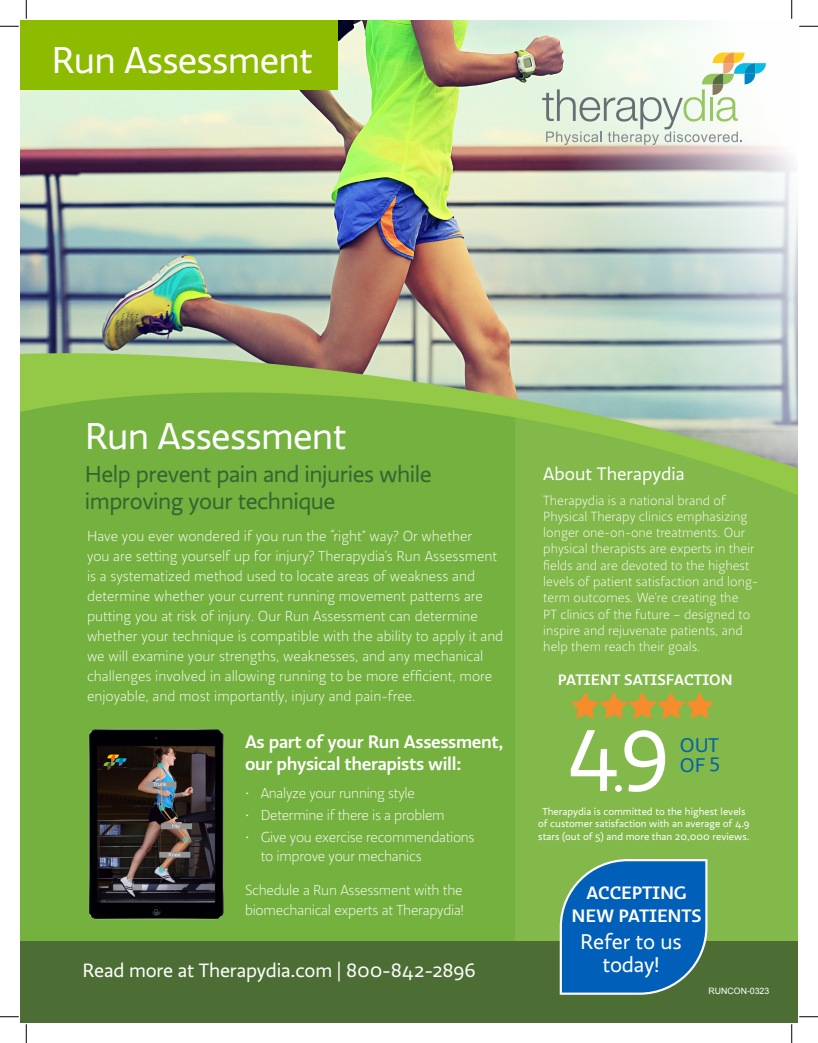
<style>
.page{position:relative;width:818px;height:1043px;background:#fff}
.page>*{position:absolute;margin:0;border:0;box-sizing:border-box;transform-origin:0 0}
.t1{font:88.75px "Ratio";color:#fff}
.t2{font:38.75px "Ratio";letter-spacing:-.02em;color:#fff}
.t3{font:23.75px/27.5px "Ratio";letter-spacing:-.02em;color:#363}
.t4{font:22.12px/23.2px "Ratio";letter-spacing:-.01em;color:#fff;text-align:center}
.t5{font:20.62px/19.6px "Ratio";color:#0163a8}
.t6{font:20px "Ratio";letter-spacing:-.01em;color:#fff}
.t7{font:500 18.75px/21.8px "Ratio";letter-spacing:-.02em;color:#fff}
.t8{font:18.75px "Ratio";color:#fff}
.t9{font:500 18.62px/23.2px "Ratio";letter-spacing:-.01em;color:#fff;text-align:center}
.t10{font:500 15.75px "Ratio";color:#fff}
.t11{font:300 15px/20px "Ratio";color:#fff}
.t12{font:300 15px/18.9px "Ratio";letter-spacing:-.02em;color:#fff}
.t13{font:300 13.75px/16.2px "Ratio";color:#fff}
.t14{font:10.5px/12.6px "Ratio";color:#fff;text-align:center}
.t15{font:8.75px "Arial";color:#fff}
</style>
<div class="page">
<img style="left:21px;top:21px;width:776px;height:303px">
<div style="left:21px;top:772px;width:494px;height:169px;background:#75b13f"></div>
<div style="left:515px;top:772px;width:282px;height:169px;background:#83b84a"></div>
<svg style="left:21px;top:324px;width:776px;height:448px;background:#83b452"></svg>
<svg style="left:542px;top:53px;width:223px;height:92px"></svg>
<div style="left:21px;top:941px;width:776px;height:81px;background:#4c6e34"></div>
<div style="left:21px;top:21px;width:317px;height:69px;background:#8dbb00"></div>
<img style="left:79px;top:719px;width:149px;height:218px">
<svg style="left:558px;top:858px;width:150px;height:137px;background:#176cab"></svg>
<svg style="left:571px;top:692px;width:142px;height:26px;background:#b7a43b"></svg>
<svg style="left:615px;top:785px;width:6px;height:6px"></svg>
<svg style="left:0;top:25px;width:19px;height:2px"></svg>
<svg style="left:799px;top:25px;width:19px;height:2px"></svg>
<svg style="left:0;top:1016px;width:19px;height:1px"></svg>
<svg style="left:799px;top:1016px;width:19px;height:1px"></svg>
<svg style="left:25px;top:0;width:2px;height:19px"></svg>
<svg style="left:25px;top:1024px;width:2px;height:18px"></svg>
<svg style="left:791px;top:0;width:1px;height:19px"></svg>
<svg style="left:791px;top:1024px;width:1px;height:18px"></svg>
<h2 class="t2" style="left:51px;top:38px;width:263px">Run Assessment</h2>
<h2 class="t2" style="left:85px;top:414px;width:263px">Run Assessment</h2>
<h3 class="t3" style="left:85px;top:460px;width:348px">Help prevent pain and injuries while improving your technique</h3>
<p class="t11" style="left:87px;top:526px;width:418px">Have you ever wondered if you run the “right” way? Or whether<br>you are setting yourself up for injury? Therapydia’s Run Assessment is a systematized method used to locate areas of weakness and determine whether your current running movement patterns are putting you at risk of injury. Our Run Assessment can determine whether your technique is compatible with the ability to apply it and we will examine your strengths, weaknesses, and any mechanical challenges involved in allowing running to be more efficient, more enjoyable, and most importantly, injury and pain-free.</p>
<p class="t7" style="left:245px;top:730px;width:260px">As part of your Run Assessment, our physical therapists will:</p>
<p class="t12" style="left:245px;top:783px;width:171px">• Analyze your running style</p>
<p class="t12" style="left:245px;top:805px;width:201px">• Determine if there is a problem</p>
<p class="t12" style="left:261px;top:827px;width:215px;text-indent:-16px">• Give you exercise recommendations to improve your mechanics</p>
<p class="t11" style="left:245px;top:879px;width:220px">Schedule a Run Assessment with the biomechanical experts at Therapydia!</p>
<h3 class="t6" style="left:82px;top:958px;width:394px">Read more at Therapydia.com | 800-842-2896</h3>
<p class="t8" style="left:543px;top:463px;width:143px">About Therapydia</p>
<p class="t13" style="left:543px;top:492px;width:216px">Therapydia is a national brand of Physical Therapy clinics emphasizing longer one-on-one treatments. Our physical therapists are experts in their fields and are devoted to the highest levels of patient satisfaction and long&shy;term outcomes. We’re creating the<br>PT clinics of the future – designed to inspire and rejuvenate patients, and help them reach their goals.</p>
<p class="t10" style="left:557px;top:670px;width:176px">PATIENT SATISFACTION</p>
<h1 class="t1" style="left:566px;top:696px;width:106px">49</h1>
<h3 class="t5" style="left:680px;top:736px;width:42px">OUT<br>OF5</h3>
<p class="t14" style="left:538px;top:805px;width:213px">Therapydia is committed to the highest levels of customer satisfaction with an average of 4.9 stars (out of 5) and more than 20,000 reviews.</p>
<p class="t9" style="left:571px;top:880px;width:131px">ACCEPTING<br>NEW PATIENTS</p>
<h3 class="t4" style="left:580px;top:930px;width:103px">Refer to us today!</h3>
<p class="t15" style="left:708px;top:986px;width:62px">RUNCON-0323</p>
</div>
